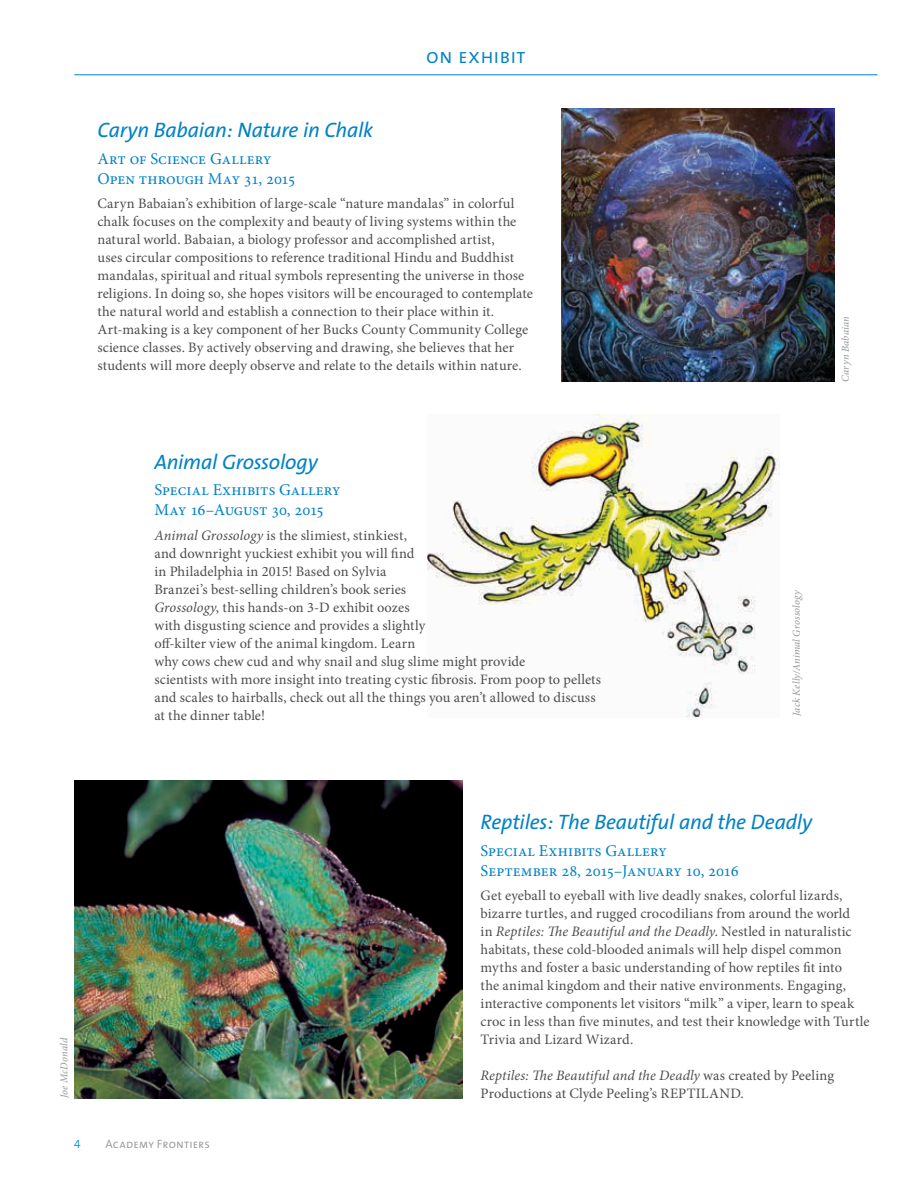
<style>
.page{position:relative;width:918px;height:1188px;background:#fff}
.page>*{position:absolute;margin:0;border:0;box-sizing:border-box;transform-origin:0 0}
.t1{font:italic 21px "The Sans";letter-spacing:-.015em;color:#0082c7}
.t2{font:21px "The Sans Semi Light Caps";letter-spacing:.005em;color:#0082c7}
.t3{font:16.5px/19.8px "Minion Pro";color:#0082c7}
.t4{font:14.4px/18px "Minion Pro";letter-spacing:.01em;color:#4d4d4f}
.t5{font:italic 14.4px "Minion Pro";letter-spacing:.005em;color:#4d4d4f}
.t6{font:12px "The Sans Semi Light Caps";letter-spacing:.015em;color:#949698}
.t7{font:12px "The Sans Semi Light Caps";color:#0092d0}
.t8{font:italic 10.5px "Minion Pro";letter-spacing:.015em;color:#949698}
.s1{font-style:italic}
.s2{font-style:normal}
</style>
<div class="page">
<hr style="left:74px;top:74px;width:804px;height:1px;background:#0082c7">
<img style="left:561px;top:109px;width:273px;height:273px">
<img style="left:427px;top:415px;width:353px;height:302px">
<img style="left:74px;top:781px;width:388px;height:317px">
<h1 class="t2" style="left:426px;top:39px;width:101px">on exhibit</h1>
<h1 class="t1" style="left:97px;top:113px;width:277px">Caryn Babaian: Nature in Chalk</h1>
<p class="t3" style="left:97px;top:149px;width:200px">Art of Science Gallery<br>Open through May 31, 2015</p>
<p class="t4" style="left:97px;top:195px;width:437px">Caryn Babaian’s exhibition of large-scale “nature mandalas” in colorful chalk focuses on the complexity and beauty of living systems within the natural world. Babaian, a biology professor and accomplished artist,<br>uses circular compositions to reference traditional Hindu and Buddhist mandalas, spiritual and ritual symbols representing the universe in those religions. In doing so, she hopes visitors will be encouraged to contemplate the natural world and establish a connection to their place within it.<br>Art-making is a key component of her Bucks County Community College science classes. By actively observing and drawing, she believes that her students will more deeply observe and relate to the details within nature.</p>
<h1 class="t1" style="left:154px;top:444px;width:165px">Animal Grossology</h1>
<p class="t3" style="left:154px;top:480px;width:188px">Special Exhibits Gallery<br>May 16–August 30, 2015</p>
<p class="t4" style="left:154px;top:526px;width:448px"><span class="s1">Animal Grossology</span> is the slimiest, stinkiest,<br>and downright yuckiest exhibit you will find<br>in Philadelphia in 2015! Based on Sylvia<br>Branzei’s best-selling children’s book series<br><span class="s1">Grossology</span>, this hands-on 3-D exhibit oozes<br>with disgusting science and provides a slightly<br>off-kilter view of the animal kingdom. Learn<br>why cows chew cud and why snail and slug slime might provide<br>scientists with more insight into treating cystic fibrosis. From poop to pellets and scales to hairballs, check out all the things you aren’t allowed to discuss at the dinner table!</p>
<p class="t8" style="left:838px;top:382px;width:67px;rotate:-90deg">Caryn Babaian</p>
<p class="t8" style="left:789px;top:716px;width:128px;rotate:-90deg">Jack Kelly/Animal Grossology</p>
<p class="t8" style="left:57px;top:1098px;width:62px;rotate:-90deg">Joe McDonald</p>
<h1 class="t1" style="left:481px;top:805px;width:333px">Reptiles: The Beautiful and the Deadly</h1>
<p class="t3" style="left:481px;top:841px;width:260px">Special Exhibits Gallery<br>September 28, 2015–January 10, 2016</p>
<p class="t4" style="left:481px;top:887px;width:391px">Get eyeball to eyeball with live deadly snakes, colorful lizards, bizarre turtles, and rugged crocodilians from around the world<br>in <span class="s1">Reptiles: The Beautiful and the Deadly</span>. Nestled in naturalistic habitats, these cold-blooded animals will help dispel common myths and foster a basic understanding of how reptiles fit into<br>the animal kingdom and their native environments. Engaging, interactive components let visitors “milk” a viper, learn to speak croc in less than five minutes, and test their knowledge with Turtle Trivia and Lizard Wizard.</p>
<p class="t5" style="left:481px;top:1066px;width:355px">Reptiles: The Beautiful and the Deadly <span class="s2">was created by Peeling</span></p>
<p class="t4" style="left:481px;top:1085px;width:265px">Productions at Clyde Peeling’s REPTILAND.</p>
<p class="t7" style="left:74px;top:1134px;width:8px">4</p>
<p class="t6" style="left:105px;top:1134px;width:106px">Academy Frontiers</p>
</div>
